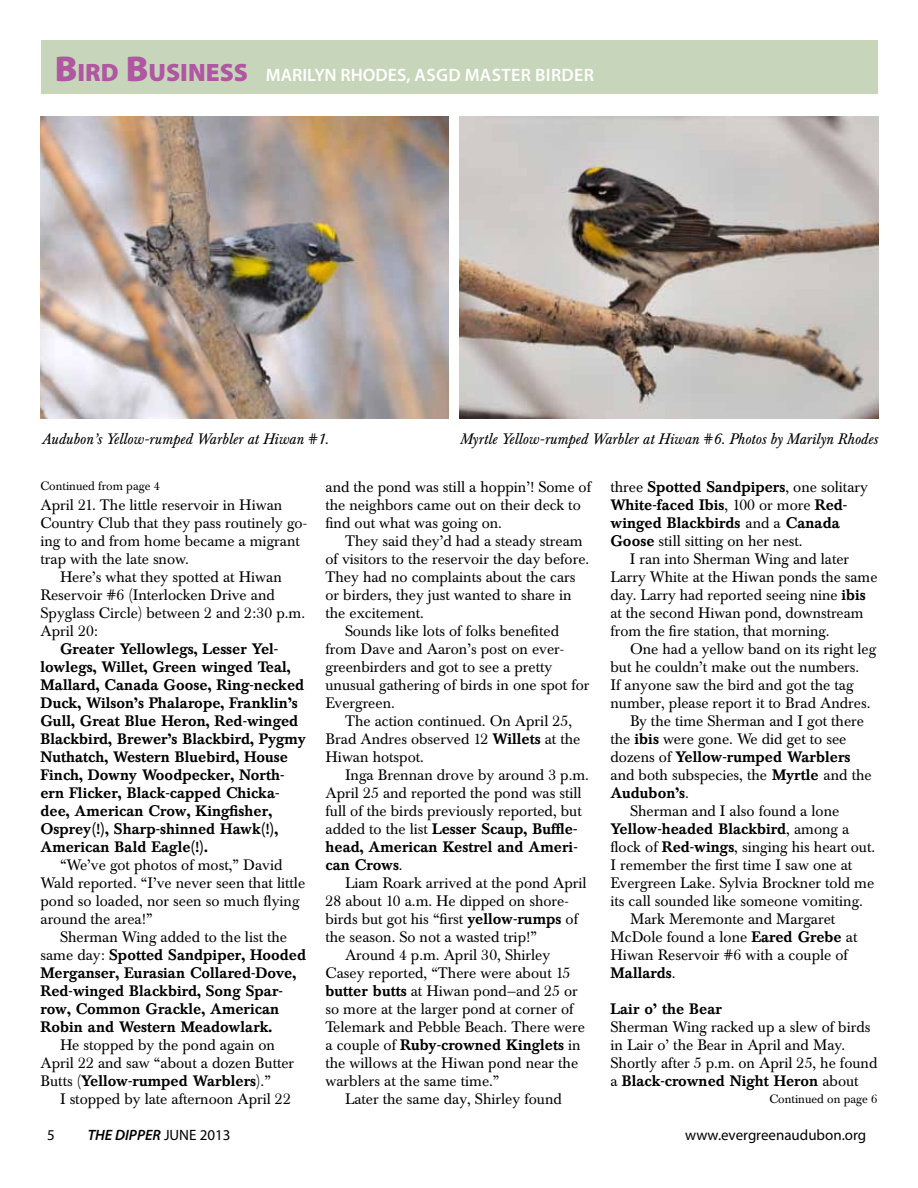
<style>
.page{position:relative;width:918px;height:1188px;background:#fff}
.page>*{position:absolute;margin:0;border:0;box-sizing:border-box;transform-origin:0 0}
.t1{font:600 18px "Myriad Pro";letter-spacing:.02em;color:#fff}
.t2{font:15px/18px "Baskerville BE";color:#000}
.t3{font:500 15px/18px "Baskerville BE";color:#000}
.t4{font:italic 15px "Baskerville BE";color:#000}
.t5{font:15px "Myriad Pro";color:#000}
.t6{font:italic 600 15px "Myriad Pro";color:#000}
.t7{font:12px "Baskerville BE";color:#000}
.s1{font-weight:900;font-size:36px;color:#b057a1}
.s2{font-weight:900;font-size:25.2px;color:#b057a1}
.s3{font-style:inherit}
.s4{font-weight:400}
.s5{font-weight:500}
.s6{font-weight:400;font-style:normal}
</style>
<div class="page">
<div style="left:41px;top:40px;width:837px;height:54px;background:#c7d6ba"></div>
<img style="left:460px;top:117px;width:418px;height:301px">
<img style="left:40px;top:117px;width:408px;height:301px">
<p class="t1" style="left:55px;top:64px;width:508px"><span class="s1">B</span><span class="s2">IRD</span> <span class="s1">B</span><span class="s2">USINESS</span> <span class="s3">MARILYN RHODES,</span> ASGD MASTER BIRDER</p>
<p class="t4" style="left:41px;top:430px;width:288px">Audubon’s Yellow-rumped Warbler at Hiwan #1.</p>
<p class="t4" style="left:460px;top:430px;width:419px">Myrtle Yellow-rumped Warbler at Hiwan #6. Photos by Marilyn Rhodes</p>
<p class="t7" style="left:40px;top:479px;width:121px">Continued from page 4</p>
<p class="t2" style="left:40px;top:496px;width:243px">April 21. The little reservoir in Hiwan</p>
<p class="t2" style="left:40px;top:514px;width:268px">Country Club that they pass routinely go-</p>
<p class="t2" style="left:40px;top:532px;width:261px">ing to and from home became a migrant</p>
<p class="t2" style="left:40px;top:550px;width:150px">trap with the late snow.</p>
<p class="t2" style="left:60px;top:568px;width:223px">Here’s what they spotted at Hiwan</p>
<p class="t2" style="left:40px;top:586px;width:236px">Reservoir #6 (Interlocken Drive and</p>
<p class="t2" style="left:40px;top:604px;width:266px">Spyglass Circle) between 2 and 2:30 p.m.</p>
<p class="t2" style="left:40px;top:622px;width:59px">April 20:</p>
<p class="t3" style="left:40px;top:640px;width:267px;text-indent:20px">Greater Yellowlegs, Lesser Yel&shy;lowlegs, Willet, Green winged Teal, Mallard, Canada Goose, Ring-necked Duck, Wilson’s Phalarope, Franklin’s Gull, Great Blue Heron, Red-winged Blackbird, Brewer’s Blackbird, Pygmy Nuthatch, Western Bluebird, House Finch, Downy Woodpecker, North&shy;ern Flicker, Black-capped Chicka&shy;dee, American Crow, Kingfisher, Osprey(!), Sharp-shinned Hawk(!), American Bald Eagle(!).</p>
<p class="t2" style="left:40px;top:856px;width:266px;text-indent:20px">“We’ve got photos of most,” David Wald reported. “I’ve never seen that little pond so loaded, nor seen so much flying around the area!”</p>
<p class="t3" style="left:40px;top:928px;width:267px;text-indent:20px"><span class="s4">Sherman Wing added to the list the same day:</span> Spotted Sandpiper, Hooded Merganser, Eurasian Collared-Dove, Red-winged Blackbird, Song Spar&shy;row, Common Grackle, American Robin and Western Meadowlark.</p>
<p class="t2" style="left:40px;top:1036px;width:255px;text-indent:20px">He stopped by the pond again on<br>April 22 and saw “about a dozen Butter<br>Butts (<span class="s5">Yellow-rumped Warblers</span>).”</p>
<p class="t2" style="left:60px;top:1090px;width:232px">I stopped by late afternoon April 22</p>
<p class="t2" style="left:326px;top:478px;width:267px">and the pond was still a hoppin’! Some of the neighbors came out on their deck to find out what was going on.</p>
<p class="t2" style="left:345px;top:532px;width:239px">They said they’d had a steady stream</p>
<p class="t2" style="left:326px;top:550px;width:265px">of visitors to the reservoir the day before.</p>
<p class="t2" style="left:326px;top:568px;width:251px">They had no complaints about the cars</p>
<p class="t2" style="left:326px;top:586px;width:248px">or birders, they just wanted to share in</p>
<p class="t2" style="left:326px;top:604px;width:100px">the excitement.</p>
<p class="t2" style="left:345px;top:622px;width:216px">Sounds like lots of folks benefited</p>
<p class="t2" style="left:326px;top:640px;width:240px">from Dave and Aaron’s post on ever-</p>
<p class="t2" style="left:326px;top:658px;width:228px">greenbirders and got to see a pretty</p>
<p class="t2" style="left:326px;top:676px;width:266px">unusual gathering of birds in one spot for</p>
<p class="t2" style="left:326px;top:694px;width:71px">Evergreen.</p>
<p class="t2" style="left:345px;top:712px;width:229px">The action continued. On April 25,</p>
<p class="t2" style="left:326px;top:730px;width:256px">Brad Andres observed 12 <span class="s5">Willets</span> at the</p>
<p class="t2" style="left:326px;top:748px;width:100px">Hiwan hotspot.</p>
<p class="t2" style="left:345px;top:766px;width:246px">Inga Brennan drove by around 3 p.m.</p>
<p class="t2" style="left:326px;top:784px;width:258px">April 25 and reported the pond was still</p>
<p class="t2" style="left:326px;top:802px;width:258px">full of the birds previously reported, but</p>
<p class="t3" style="left:326px;top:820px;width:253px"><span class="s4">added to the list</span> Lesser Scaup, Buffle-</p>
<p class="t3" style="left:326px;top:838px;width:254px">head, American Kestrel and Ameri-</p>
<p class="t3" style="left:326px;top:856px;width:79px">can Crows<span class="s4">.</span></p>
<p class="t2" style="left:345px;top:874px;width:243px">Liam Roark arrived at the pond April</p>
<p class="t2" style="left:326px;top:892px;width:245px">28 about 10 a.m. He dipped on shore-</p>
<p class="t2" style="left:326px;top:910px;width:254px">birds but got his “first <span class="s5">yellow-rumps</span> of</p>
<p class="t2" style="left:326px;top:928px;width:213px">the season. So not a wasted trip!”</p>
<p class="t2" style="left:345px;top:946px;width:207px">Around 4 p.m. April 30, Shirley</p>
<p class="t2" style="left:326px;top:964px;width:246px">Casey reported, “There were about 15</p>
<p class="t2" style="left:326px;top:982px;width:254px"><span class="s5">butter butts</span> at Hiwan pond—and 25 or</p>
<p class="t2" style="left:326px;top:1000px;width:250px">so more at the larger pond at corner of</p>
<p class="t2" style="left:326px;top:1018px;width:261px">Telemark and Pebble Beach. There were</p>
<p class="t3" style="left:326px;top:1036px;width:257px"><span class="s4">a couple of</span> Ruby-crowned Kinglets <span class="s4">in</span></p>
<p class="t2" style="left:326px;top:1054px;width:254px">the willows at the Hiwan pond near the</p>
<p class="t2" style="left:326px;top:1072px;width:176px">warblers at the same time.”</p>
<p class="t2" style="left:345px;top:1090px;width:218px">Later the same day, Shirley found</p>
<p class="t3" style="left:610px;top:478px;width:259px"><span class="s4">three</span> Spotted Sandpipers<span class="s4">, one solitary </span>White-faced Ibis<span class="s4">, 100 or more</span> Red&shy;winged Blackbirds <span class="s4">and a</span> Canada Goose <span class="s4">still sitting on her nest.</span></p>
<p class="t2" style="left:610px;top:550px;width:268px;text-indent:19px">I ran into Sherman Wing and later Larry White at the Hiwan ponds the same day. Larry had reported seeing nine <span class="s5">ibis </span>at the second Hiwan pond, downstream from the fire station, that morning.</p>
<p class="t2" style="left:630px;top:640px;width:248px">One had a yellow band on its right leg</p>
<p class="t2" style="left:610px;top:658px;width:250px">but he couldn’t make out the numbers.</p>
<p class="t2" style="left:610px;top:676px;width:245px">If anyone saw the bird and got the tag</p>
<p class="t2" style="left:610px;top:694px;width:261px">number, please report it to Brad Andres.</p>
<p class="t2" style="left:630px;top:712px;width:236px">By the time Sherman and I got there</p>
<p class="t2" style="left:610px;top:730px;width:237px">the <span class="s5">ibis</span> were gone. We did get to see</p>
<p class="t3" style="left:610px;top:748px;width:242px"><span class="s4">dozens of</span> Yellow-rumped Warblers</p>
<p class="t2" style="left:610px;top:766px;width:263px">and both subspecies, the <span class="s5">Myrtle</span> and the</p>
<p class="t3" style="left:610px;top:784px;width:80px">Audubon’s<span class="s4">.</span></p>
<p class="t2" style="left:630px;top:802px;width:211px">Sherman and I also found a lone</p>
<p class="t3" style="left:610px;top:820px;width:240px">Yellow-headed Blackbird<span class="s4">, among a</span></p>
<p class="t2" style="left:610px;top:838px;width:266px">flock of <span class="s5">Red-wings</span>, singing his heart out.</p>
<p class="t2" style="left:610px;top:856px;width:243px">I remember the first time I saw one at</p>
<p class="t2" style="left:610px;top:874px;width:265px">Evergreen Lake. Sylvia Brockner told me</p>
<p class="t2" style="left:610px;top:892px;width:254px">its call sounded like someone vomiting.</p>
<p class="t2" style="left:630px;top:910px;width:207px">Mark Meremonte and Margaret</p>
<p class="t2" style="left:610px;top:928px;width:248px">McDole found a lone <span class="s5">Eared Grebe</span> at</p>
<p class="t2" style="left:610px;top:946px;width:239px">Hiwan Reservoir #6 with a couple of</p>
<p class="t3" style="left:610px;top:964px;width:67px">Mallards<span class="s4">.</span></p>
<p class="t3" style="left:610px;top:1000px;width:113px">Lair o’ the Bear</p>
<p class="t2" style="left:610px;top:1018px;width:268px">Sherman Wing racked up a slew of birds in Lair o’ the Bear in April and May.<br>Shortly after 5 p.m. on April 25, he found a <span class="s5">Black-crowned Night Heron</span> about</p>
<p class="t7" style="left:769px;top:1092px;width:110px">Continued on page 6</p>
<p class="t5" style="left:47px;top:1125px;width:9px">5</p>
<p class="t6" style="left:88px;top:1125px;width:144px">THE DIPPER <span class="s6">JUNE 2013</span></p>
<p class="t5" style="left:685px;top:1125px;width:183px">www.evergreenaudubon.org</p>
</div>
